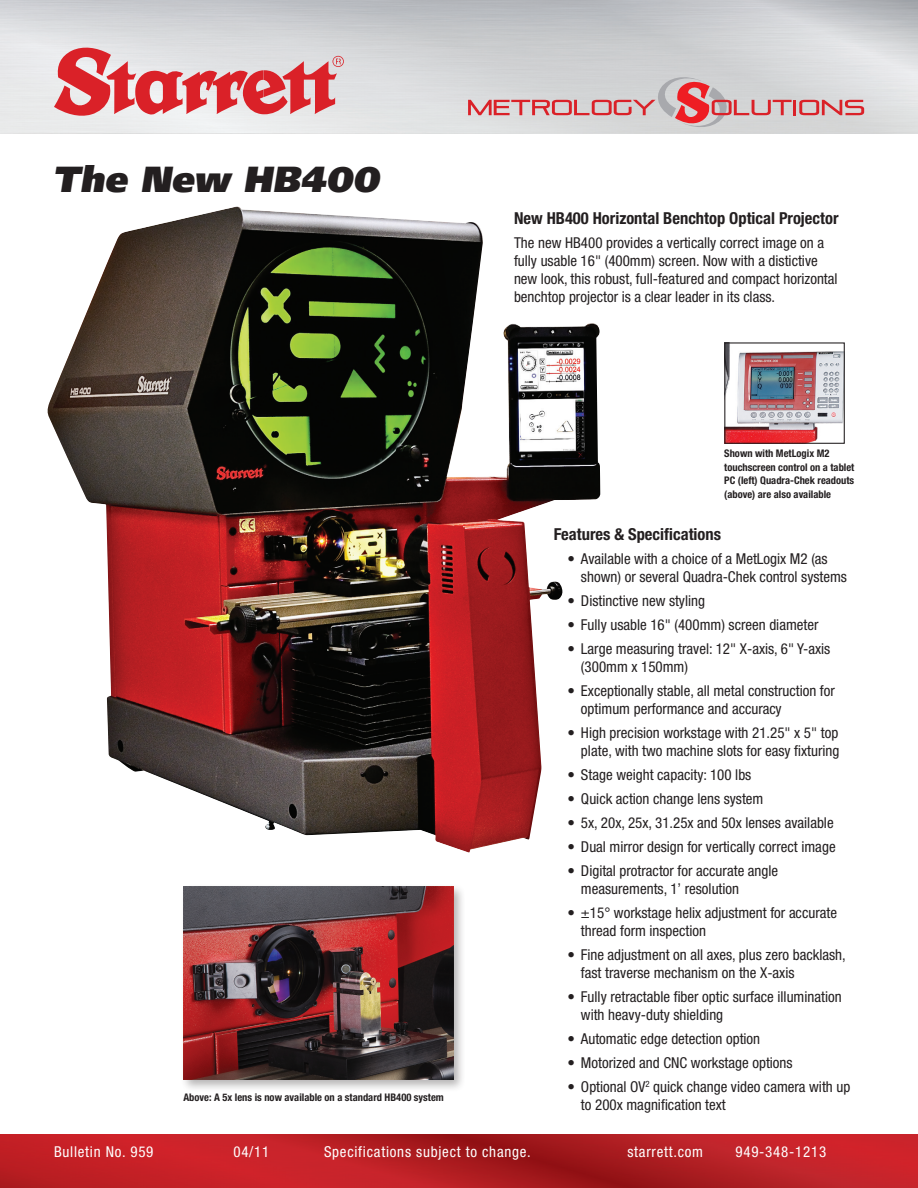
<style>
.page{position:relative;width:918px;height:1188px;background:#fff}
.page>*{position:absolute;margin:0;border:0;box-sizing:border-box;transform-origin:0 0}
.t1{font:500 36px "AG Foreigner ULB Oblique";color:#231f20}
.t2{font:700 condensed 16.5px "Helvetica Neue";color:#231f20}
.t3{font:condensed 15px/18px "Helvetica Neue";color:#231f20}
.t4{font:condensed 15px "Helvetica Neue";letter-spacing:.05em;color:#fff}
.t5{font:700 condensed 10.5px/13.5px "Helvetica Neue";color:#231f20}
</style>
<div class="page">
<div style="left:180px;top:883px;width:286px;height:209px;background:#231f20;opacity:.33"></div>
<img style="left:183px;top:886px;width:270px;height:193px">
<img style="left:47px;top:207px;width:554px;height:646px">
<img style="left:726px;top:344px;width:117px;height:98px">
<div style="left:724px;top:342px;width:121px;height:102px;border:1px solid #231f20"></div>
<img style="left:0;top:1134px;width:918px;height:54px">
<svg style="left:468px;top:77px;width:396px;height:50px;background:#d5bbbd"></svg>
<svg style="left:54px;top:48px;width:290px;height:68px;background:#e09195"></svg>
<h1 class="t1" style="left:54px;top:159px;width:328px">The New HB400</h1>
<p class="t5" style="left:183px;top:1091px;width:262px">Above: A 5x lens is now available on a standard HB400 system</p>
<p class="t2" style="left:514px;top:208px;width:326px">New HB400 Horizontal Benchtop Optical Projector</p>
<p class="t3" style="left:514px;top:234px;width:325px">The new HB400 provides a vertically correct image on a fully usable 16" (400mm) screen. Now with a distictive new look, this robust, full-featured and compact horizontal benchtop projector is a clear leader in its class.</p>
<p class="t5" style="left:724px;top:446px;width:132px">Shown with MetLogix M2 touchscreen control on a tablet<br>PC (left) Quadra-Chek readouts (above) are also available</p>
<p class="t2" style="left:554px;top:524px;width:169px">Features &amp; Specifications</p>
<p class="t3" style="left:581px;top:550px;width:268px;text-indent:-14px">• Available with a choice of a MetLogix M2 (as shown) or several Quadra-Chek control systems</p>
<p class="t3" style="left:567px;top:592px;width:139px">• Distinctive new styling</p>
<p class="t3" style="left:567px;top:616px;width:253px">• Fully usable 16" (400mm) screen diameter</p>
<p class="t3" style="left:581px;top:640px;width:251px;text-indent:-14px">• Large measuring travel: 12" X-axis, 6" Y-axis (300mm x 150mm)</p>
<p class="t3" style="left:581px;top:682px;width:255px;text-indent:-14px">• Exceptionally stable, all metal construction for optimum performance and accuracy</p>
<p class="t3" style="left:567px;top:724px;width:274px;text-align:right">• High precision workstage with 21.25" x 5" top plate, with two machine slots for easy fixturing</p>
<p class="t3" style="left:567px;top:766px;width:185px">• Stage weight capacity: 100 lbs</p>
<p class="t3" style="left:567px;top:790px;width:197px">• Quick action change lens system</p>
<p class="t3" style="left:567px;top:814px;width:268px">• 5x, 20x, 25x, 31.25x and 50x lenses available</p>
<p class="t3" style="left:567px;top:838px;width:270px">• Dual mirror design for vertically correct image</p>
<p class="t3" style="left:581px;top:862px;width:199px;text-indent:-14px">• Digital protractor for accurate angle measurements, 1’ resolution</p>
<p class="t3" style="left:581px;top:904px;width:258px;text-indent:-14px">• ±15° workstage helix adjustment for accurate thread form inspection</p>
<p class="t3" style="left:581px;top:946px;width:266px;text-indent:-14px">• Fine adjustment on all axes, plus zero backlash, fast traverse mechanism on the X-axis</p>
<p class="t3" style="left:581px;top:988px;width:262px;text-indent:-14px">• Fully retractable fiber optic surface illumination with heavy-duty shielding</p>
<p class="t3" style="left:567px;top:1030px;width:194px">• Automatic edge detection option</p>
<p class="t3" style="left:567px;top:1054px;width:227px">• Motorized and CNC workstage options</p>
<p class="t3" style="left:581px;top:1078px;width:271px;text-indent:-13px">• Optional OV<sup>2</sup> quick change video camera with up to 200x magnification text</p>
<p class="t4" style="left:54px;top:1143px;width:101px">Bulletin No. 959</p>
<p class="t4" style="left:233px;top:1143px;width:37px">04/11</p>
<p class="t4" style="left:324px;top:1143px;width:208px">Specifications subject to change.</p>
<p class="t4" style="left:627px;top:1143px;width:77px">starrett.com</p>
<p class="t4" style="left:735px;top:1143px;width:92px">949-348-1213</p>
</div>
